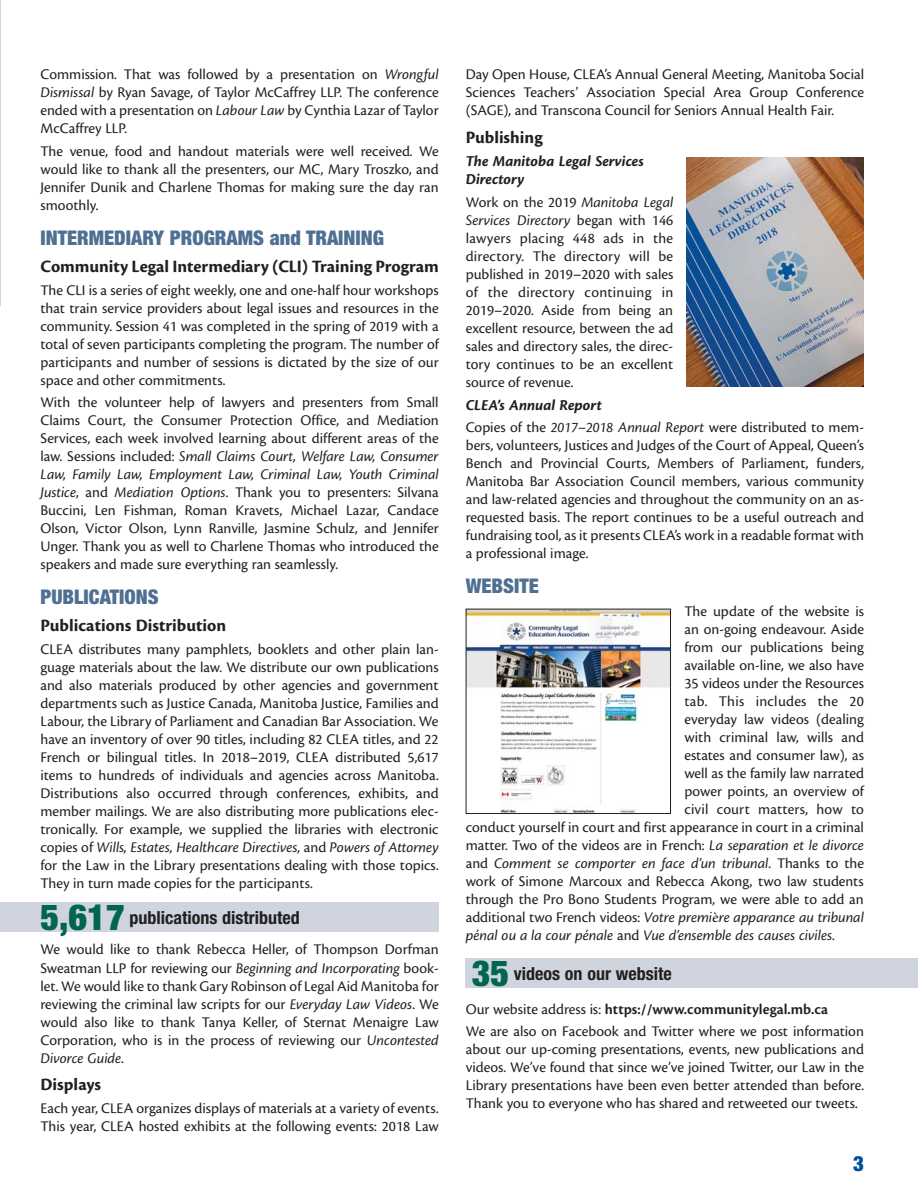
<style>
.page{position:relative;width:918px;height:1188px;background:#fff}
.page>*{position:absolute;margin:0;border:0;box-sizing:border-box;transform-origin:0 0}
.t1{font:900 condensed 21px "Helvetica Neue";color:#004e9c}
.t2{font:900 condensed 20.25px "Helvetica Neue";color:#4f7092}
.t3{font:700 18px "Cronos Pro";color:#231f20}
.t4{font:700 condensed 18px "Helvetica Neue";color:#231f20}
.t5{font:italic 700 15.75px/18.8px "Cronos Pro";color:#231f20}
.t6{font:15.3px/18px "Cronos Pro";color:#231f20;text-align:justify}
.t7{font:italic 15.3px "Cronos Pro";letter-spacing:-.005em;color:#231f20}
.t8{font:15.3px "Cronos Pro";letter-spacing:.02em;color:#231f20}
.s1{font-style:italic}
.s2{font-weight:900;font-size:36px;color:#006650}
.s3{font-style:normal}
.s4{font-family:"Sanvito";font-style:normal;font-size:17.25px}
.s5{font-weight:600}
</style>
<div class="page">
<img style="left:687px;top:157px;width:177px;height:230px">
<img style="left:468px;top:611px;width:201px;height:201px">
<div style="left:466px;top:609px;width:205px;height:205px;border:1px solid #231f20"></div>
<div style="left:466px;top:958px;width:452px;height:30px;background:#cfd4de"></div>
<div style="left:0;top:902px;width:439px;height:29px;background:#cfd4de"></div>
<p class="t6" style="left:40px;top:67px;width:400px">Commission. That was followed by a presentation on <span class="s1">Wrongful Dismissal</span> by Ryan Savage, of Taylor McCaffrey LLP. The conference ended with a presentation on <span class="s1">Labour Law</span> by Cynthia Lazar of Taylor McCaffrey LLP.</p>
<p class="t6" style="left:40px;top:143px;width:400px">The venue, food and handout materials were well received. We would like to thank all the presenters, our MC, Mary Troszko, and Jennifer Dunik and Charlene Thomas for making sure the day ran smoothly.</p>
<h2 class="t2" style="left:40px;top:231px;width:345px">INTERMEDIARY PROGRAMS and TRAINING</h2>
<p class="t3" style="left:40px;top:259px;width:400px">Community Legal Intermediary (CLI) Training Program</p>
<p class="t6" style="left:40px;top:282px;width:400px">The CLI is a series of eight weekly, one and one-half hour workshops that train service providers about legal issues and resources in the community. Session 41 was completed in the spring of 2019 with a total of seven participants completing the program. The number of participants and number of sessions is dictated by the size of our space and other commitments.</p>
<p class="t6" style="left:40px;top:394px;width:400px">With the volunteer help of lawyers and presenters from Small Claims Court, the Consumer Protection Office, and Mediation Services, each week involved learning about different areas of the law. Sessions included: <span class="s1">Small Claims Court, Welfare Law, Consumer Law, Family Law, Employment Law, Criminal Law, Youth Criminal Justice</span>, and <span class="s1">Mediation Options</span>. Thank you to presenters: Silvana Buccini, Len Fishman, Roman Kravets, Michael Lazar, Candace Olson, Victor Olson, Lynn Ranville, Jasmine Schulz, and Jennifer Unger. Thank you as well to Charlene Thomas who introduced the speakers and made sure everything ran seamlessly.</p>
<h2 class="t2" style="left:40px;top:590px;width:120px">PUBLICATIONS</h2>
<p class="t3" style="left:40px;top:618px;width:187px">Publications Distribution</p>
<p class="t6" style="left:40px;top:641px;width:400px">CLEA distributes many pamphlets, booklets and other plain lan&shy;guage materials about the law. We distribute our own publications and also materials produced by other agencies and government departments such as Justice Canada, Manitoba Justice, Families and Labour, the Library of Parliament and Canadian Bar Association. We have an inventory of over 90 titles, including 82 CLEA titles, and 22<br>French or bilingual titles. In 2018–2019, CLEA distributed 5,617 items to hundreds of individuals and agencies across Manitoba.<br>Distributions also occurred through conferences, exhibits, and member mailings. We are also distributing more publications elec&shy;tronically. For example, we supplied the libraries with electronic copies of <span class="s1">Wills, Estates, Healthcare Directives,</span> and <span class="s1">Powers of Attorney </span>for the Law in the Library presentations dealing with those topics.<br>They in turn made copies for the participants.</p>
<p class="t4" style="left:40px;top:911px;width:261px"><span class="s2">5,617</span> publications distributed</p>
<p class="t6" style="left:40px;top:942px;width:400px">We would like to thank Rebecca Heller, of Thompson Dorfman Sweatman LLP for reviewing our <span class="s1">Beginning and Incorporating</span> book&shy;let. We would like to thank Gary Robinson of Legal Aid Manitoba for reviewing the criminal law scripts for our <span class="s1">Everyday Law Videos</span>. We would also like to thank Tanya Keller, of Sternat Menaigre Law Corporation, who is in the process of reviewing our <span class="s1">Uncontested Divorce Guide</span>.</p>
<p class="t3" style="left:40px;top:1077px;width:62px">Displays</p>
<p class="t6" style="left:40px;top:1100px;width:400px">Each year, CLEA organizes displays of materials at a variety of events.<br>This year, CLEA hosted exhibits at the following events: 2018 Law</p>
<p class="t6" style="left:466px;top:67px;width:400px">Day Open House, CLEA’s Annual General Meeting, Manitoba Social Sciences Teachers’ Association Special Area Group Conference (SAGE), and Transcona Council for Seniors Annual Health Fair.</p>
<p class="t3" style="left:466px;top:130px;width:78px">Publishing</p>
<p class="t5" style="left:466px;top:152px;width:180px">The Manitoba Legal Services<br>Directory</p>
<p class="t6" style="left:466px;top:194px;width:209px">Work on the 2019 <span class="s1">Manitoba Legal Services Directory</span> began with 146 lawyers placing 448 ads in the directory. The directory will be published in 2019–2020 with sales of the directory continuing in 2019–2020. Aside from being an excellent resource, between the ad sales and directory sales, the direc&shy;tory continues to be an excellent source of revenue.</p>
<p class="t5" style="left:466px;top:397px;width:138px">CLEA’s Annual Report</p>
<p class="t6" style="left:466px;top:420px;width:400px">Copies of the <span class="s1">2017–2018 Annual Report</span> were distributed to mem&shy;bers, volunteers, Justices and Judges of the Court of Appeal, Queen’s Bench and Provincial Courts, Members of Parliament, funders, Manitoba Bar Association Council members, various community and law-related agencies and throughout the community on an as&shy;requested basis. The report continues to be a useful outreach and fundraising tool, as it presents CLEA’s work in a readable format with a professional image.</p>
<h2 class="t2" style="left:466px;top:579px;width:75px">WEBSITE</h2>
<p class="t6" style="left:684px;top:603px;width:181px">The update of the website is</p>
<p class="t6" style="left:684px;top:621px;width:181px">an on-going endeavour. Aside</p>
<p class="t6" style="left:684px;top:639px;width:181px">from our publications being</p>
<p class="t6" style="left:684px;top:657px;width:181px">available on-line, we also have</p>
<p class="t6" style="left:684px;top:675px;width:181px">35 videos under the Resources</p>
<p class="t8" style="left:684px;top:695px;width:181px">tab. This includes the 20</p>
<p class="t6" style="left:684px;top:711px;width:181px">everyday law videos (dealing</p>
<p class="t6" style="left:684px;top:729px;width:181px">with criminal law, wills and</p>
<p class="t6" style="left:684px;top:747px;width:181px">estates and consumer law), as</p>
<p class="t6" style="left:684px;top:765px;width:181px">well as the family law narrated</p>
<p class="t6" style="left:684px;top:783px;width:181px">power points, an overview of</p>
<p class="t6" style="left:684px;top:801px;width:181px">civil court matters, how to</p>
<p class="t6" style="left:466px;top:819px;width:400px">conduct yourself in court and first appearance in court in a criminal</p>
<p class="t6" style="left:466px;top:837px;width:400px">matter. Two of the videos are in French: <span class="s1">La separation et le divorce</span></p>
<p class="t7" style="left:466px;top:857px;width:400px"><span class="s3">and</span> Comment se comporter en face d’un tribunal<span class="s3">. Thanks to the</span></p>
<p class="t6" style="left:466px;top:873px;width:400px">work of Simone Marcoux and Rebecca Akong, two law students</p>
<p class="t6" style="left:466px;top:891px;width:400px">through the Pro Bono Students Program, we were able to add an</p>
<p class="t7" style="left:466px;top:911px;width:400px"><span class="s3">additional two French videos:</span> Votre premi<span class="s4">è</span>re apparance au tribunal</p>
<p class="t7" style="left:466px;top:929px;width:371px">pénal ou a la cour pénale <span class="s3">and</span> Vue d’ensemble des causes civiles<span class="s3">.</span></p>
<p class="t4" style="left:472px;top:967px;width:201px"><span class="s2">35</span> videos on our website</p>
<p class="t6" style="left:466px;top:999px;width:400px;line-height:22.4px">Our website address is: <span class="s5">https://www.communitylegal.mb.ca<br></span>We are also on Facebook and Twitter where we post information</p>
<p class="t6" style="left:466px;top:1041px;width:400px">about our up-coming presentations, events, new publications and videos. We’ve found that since we’ve joined Twitter, our Law in the Library presentations have been even better attended than before.<br>Thank you to everyone who has shared and retweeted our tweets.</p>
<h1 class="t1" style="left:853px;top:1156px;width:12px">3</h1>
</div>
